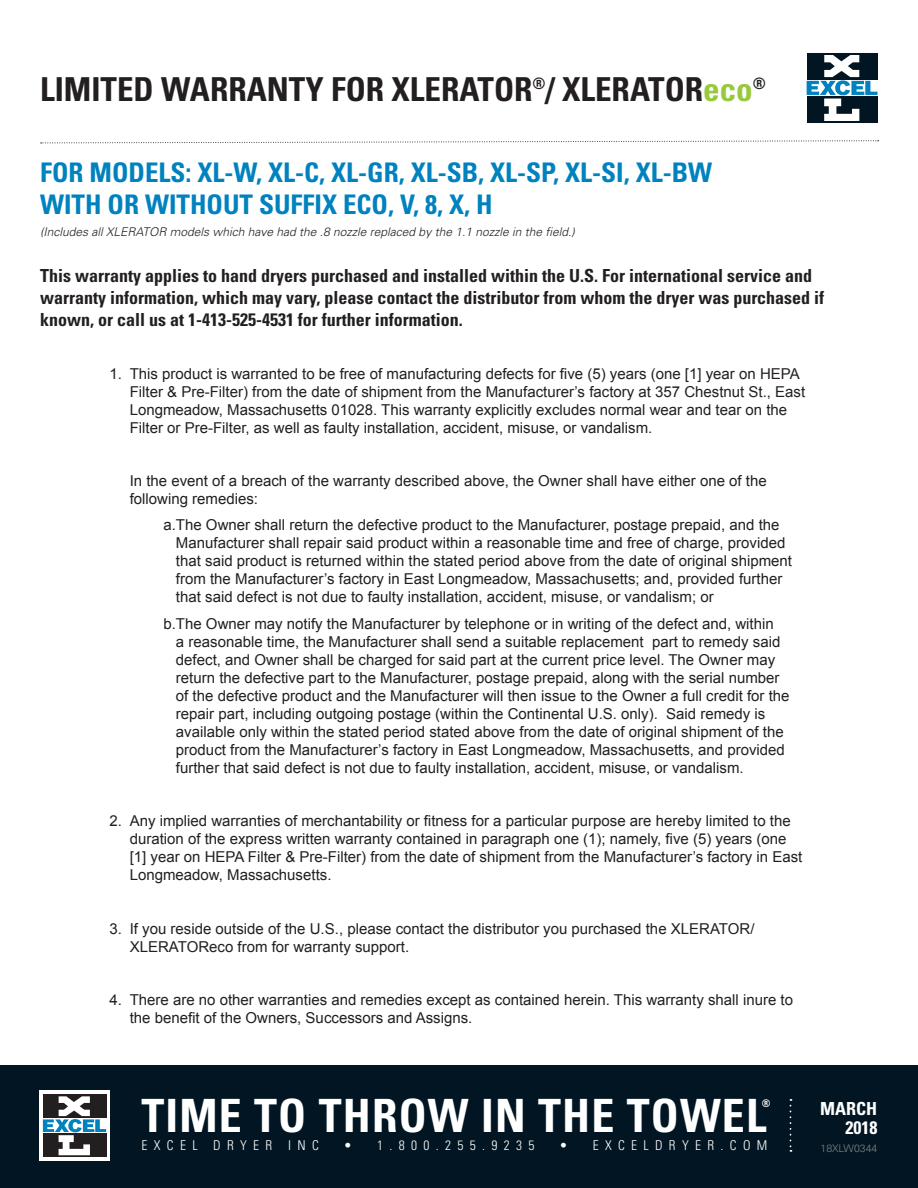
<style>
.page{position:relative;width:918px;height:1188px;background:#fff}
.page>*{position:absolute;margin:0;border:0;box-sizing:border-box;transform-origin:0 0}
.t1{font:700 condensed 45.9px "Univers";letter-spacing:.025em;color:#fff}
.t2{font:700 condensed 33px "Univers";color:#231f20}
.t3{font:700 condensed 27px/32.4px "Univers";color:#0082bf}
.t4{font:700 condensed 18px/21.6px "Univers";color:#231f20}
.t5{font:700 condensed 18px "Univers";color:#fff}
.t6{font:15px/18px "Arial";color:#231f20}
.t7{font:300 condensed 13.5px "Univers";letter-spacing:.47em;color:#fff}
.t8{font:italic 300 12px "Univers";color:#231f20}
.t9{font:300 10.5px "Univers";color:#808285}
.t10{font:700 condensed 10.5px "Univers";color:#fff}
.s1{color:#96c93c}
</style>
<div class="page">
<div style="left:0;top:1065px;width:918px;height:123px;background:#011622"></div>
<div style="left:39px;top:1091px;width:71px;height:70px;background:#fff"></div>
<svg style="left:790px;top:1099px;width:1px;height:53px"></svg>
<svg style="left:42px;top:1094px;width:65px;height:63px"></svg>
<svg style="left:43px;top:1155px;width:63px;height:2px"></svg>
<div style="left:43px;top:1094px;width:63px;height:24px;background:#231f20"></div>
<svg style="left:43px;top:1096px;width:63px;height:59px"></svg>
<div style="left:807px;top:96px;width:71px;height:27px;background:#011622"></div>
<div style="left:807px;top:53px;width:71px;height:26px;background:#011622"></div>
<svg style="left:807px;top:55px;width:71px;height:66px"></svg>
<svg style="left:41px;top:140px;width:838px;height:4px"></svg>
<h2 class="t2" style="left:40px;top:69px;width:727px">LIMITED WARRANTY FOR XLERATOR<sup>®</sup>/ XLERATOR<span class="s1">eco</span><sup>®</sup></h2>
<h3 class="t3" style="left:40px;top:155px;width:674px">FOR MODELS: XL-W, XL-C, XL-GR, XL-SB, XL-SP, XL-SI, XL-BW<br>WITH OR WITHOUT SUFFIX ECO, V, 8, X, H</h3>
<p class="t8" style="left:40px;top:225px;width:536px">(Includes all XLERATOR models which have had the .8 nozzle replaced by the 1.1 nozzle in the field.)</p>
<p class="t4" style="left:40px;top:265px;width:786px">This warranty applies to hand dryers purchased and installed within the U.S. For international service and warranty information, which may vary, please contact the distributor from whom the dryer was purchased if known, or call us at 1-413-525-4531 for further information.</p>
<p class="t6" style="left:130px;top:364px;width:677px;text-indent:-20px">1. This product is warranted to be free of manufacturing defects for five (5) years (one [1] year on HEPA Filter &amp; Pre-Filter) from the date of shipment from the Manufacturer’s factory at 357 Chestnut St., East Longmeadow, Massachusetts 01028. This warranty explicitly excludes normal wear and tear on the Filter or Pre-Filter, as well as faulty installation, accident, misuse, or vandalism.</p>
<p class="t6" style="left:130px;top:472px;width:639px">In the event of a breach of the warranty described above, the Owner shall have either one of the following remedies:</p>
<p class="t6" style="left:176px;top:516px;width:618px;text-indent:-13px">a.The Owner shall return the defective product to the Manufacturer, postage prepaid, and the Manufacturer shall repair said product within a reasonable time and free of charge, provided that said product is returned within the stated period above from the date of original shipment from the Manufacturer’s factory in East Longmeadow, Massachusetts; and, provided further that said defect is not due to faulty installation, accident, misuse, or vandalism; or</p>
<p class="t6" style="left:176px;top:615px;width:615px;text-indent:-13px">b.The Owner may notify the Manufacturer by telephone or in writing of the defect and, within<br>a reasonable time, the Manufacturer shall send a suitable replacement part to remedy said defect, and Owner shall be charged for said part at the current price level. The Owner may return the defective part to the Manufacturer, postage prepaid, along with the serial number of the defective product and the Manufacturer will then issue to the Owner a full credit for the repair part, including outgoing postage (within the Continental U.S. only). Said remedy is available only within the stated period stated above from the date of original shipment of the product from the Manufacturer’s factory in East Longmeadow, Massachusetts, and provided further that said defect is not due to faulty installation, accident, misuse, or vandalism.</p>
<p class="t6" style="left:130px;top:812px;width:674px;text-indent:-20px">2. Any implied warranties of merchantability or fitness for a particular purpose are hereby limited to the duration of the express written warranty contained in paragraph one (1); namely, five (5) years (one [1] year on HEPA Filter &amp; Pre-Filter) from the date of shipment from the Manufacturer’s factory in East Longmeadow, Massachusetts.</p>
<p class="t6" style="left:130px;top:920px;width:626px;text-indent:-20px">3. If you reside outside of the U.S., please contact the distributor you purchased the XLERATOR/<br>XLERATOReco from for warranty support.</p>
<p class="t6" style="left:130px;top:991px;width:665px;text-indent:-20px">4. There are no other warranties and remedies except as contained herein. This warranty shall inure to the benefit of the Owners, Successors and Assigns.</p>
<h1 class="t1" style="left:141px;top:1088px;width:626px">TIME TO THROW IN THE TOWEL</h1>
<p class="t10" style="left:762px;top:1097px;width:10px">®</p>
<p class="t7" style="left:141px;top:1137px;width:179px">EXCEL DRYER INC</p>
<p class="t7" style="left:344px;top:1137px;width:192px">• 1.800.255.9235</p>
<p class="t7" style="left:559px;top:1137px;width:209px">• EXCELDRYER.COM</p>
<p class="t5" style="left:820px;top:1098px;width:59px">MARCH</p>
<p class="t9" style="left:820px;top:1142px;width:59px">18XLW0344</p>
<p class="t5" style="left:846px;top:1117px;width:33px">2018</p>
</div>
